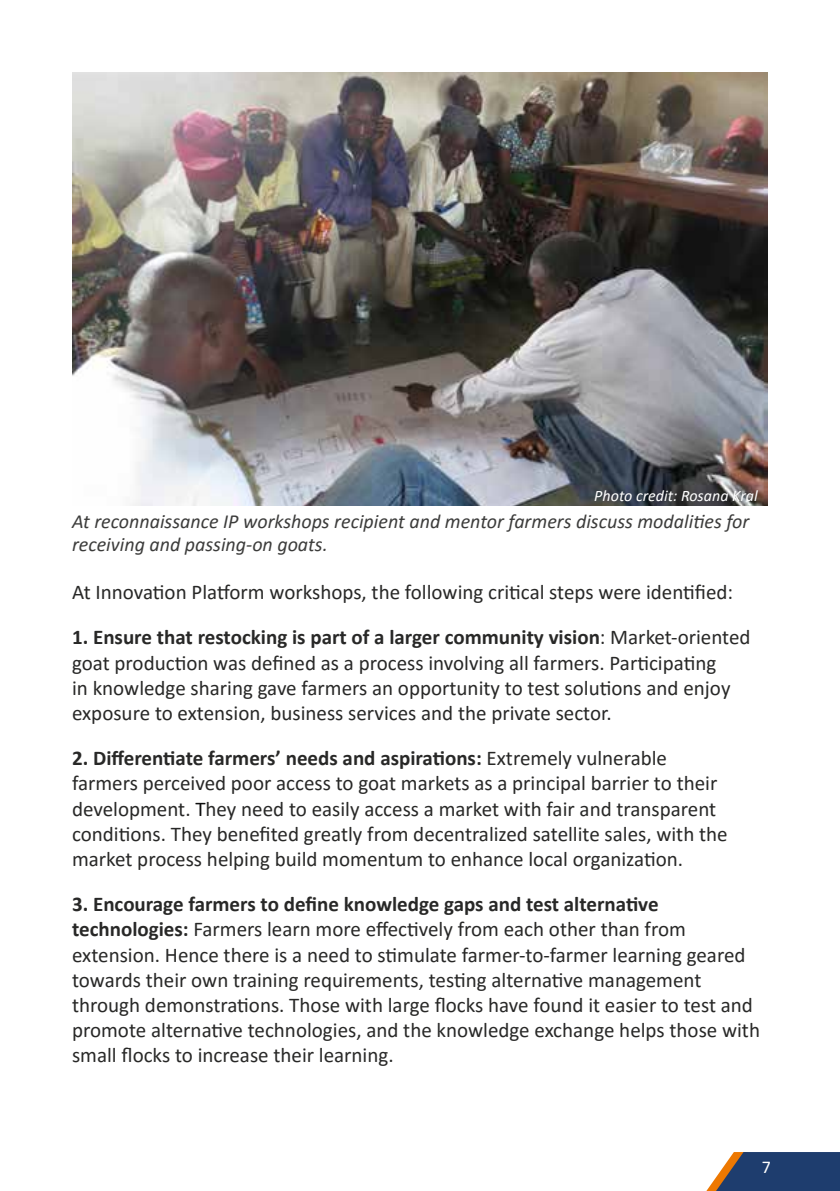
<style>
.page{position:relative;width:840px;height:1191px;background:#fff}
.page>*{position:absolute;margin:0;border:0;box-sizing:border-box;transform-origin:0 0}
.t1{font:21px/25.2px "Calibri";color:#282827}
.t2{font:italic 20px/23px "Calibri";color:#3c3c3b}
.t3{font:18px "Calibri";color:#fff}
.t4{font:italic 16px "Calibri";color:#fff}
.s1{font-weight:700}
.s2{color:#0d0d0d}
</style>
<div class="page">
<svg style="left:706px;top:1152px;width:133px;height:39px;background:#455675"></svg>
<img style="left:72px;top:72px;width:695px;height:433px">
<p class="t4" style="left:594px;top:484px;width:165px">Photo credit: Rosana Kral</p>
<p class="t2" style="left:72px;top:509px;width:678px">At reconnaissance IP workshops recipient and mentor farmers discuss modalities for receiving and passing-on goats.</p>
<p class="t1" style="left:72px;top:579px;width:662px">At Innovation Platform workshops, the following critical steps were identified:</p>
<p class="t1" style="left:72px;top:624px;width:679px"><span class="s1">1. Ensure that restocking is part of a larger community vision</span>: Market-oriented goat production was defined as a process involving all farmers. Participating<br>in knowledge sharing gave farmers an opportunity to test solutions and enjoy exposure to extension, business services and the private sector.</p>
<p class="t1" style="left:72px;top:745px;width:656px"><span class="s1">2. Differentiate farmers’ needs and aspirations:</span> Extremely vulnerable farmers perceived poor access to goat markets as a principal barrier to their development. <span class="s2">T</span>hey need to easily access a market with fair and transparent conditions. They benefited greatly from decentralized satellite sales, with the market process helping build momentum to enhance local organization.</p>
<p class="t1" style="left:72px;top:891px;width:689px"><span class="s1">3. Encourage farmers to define knowledge gaps and test alternative technologies:</span> Farmers learn more effectively from each other than from extension. Hence there is a need to stimulate farmer-to-farmer learning geared towards their own training requirements, testing alternative management through demonstrations. Those with large flocks have found it easier to test and promote alternative technologies, and the knowledge exchange helps those with small flocks to increase their learning.</p>
<p class="t3" style="left:761px;top:1154px;width:11px">7</p>
</div>
